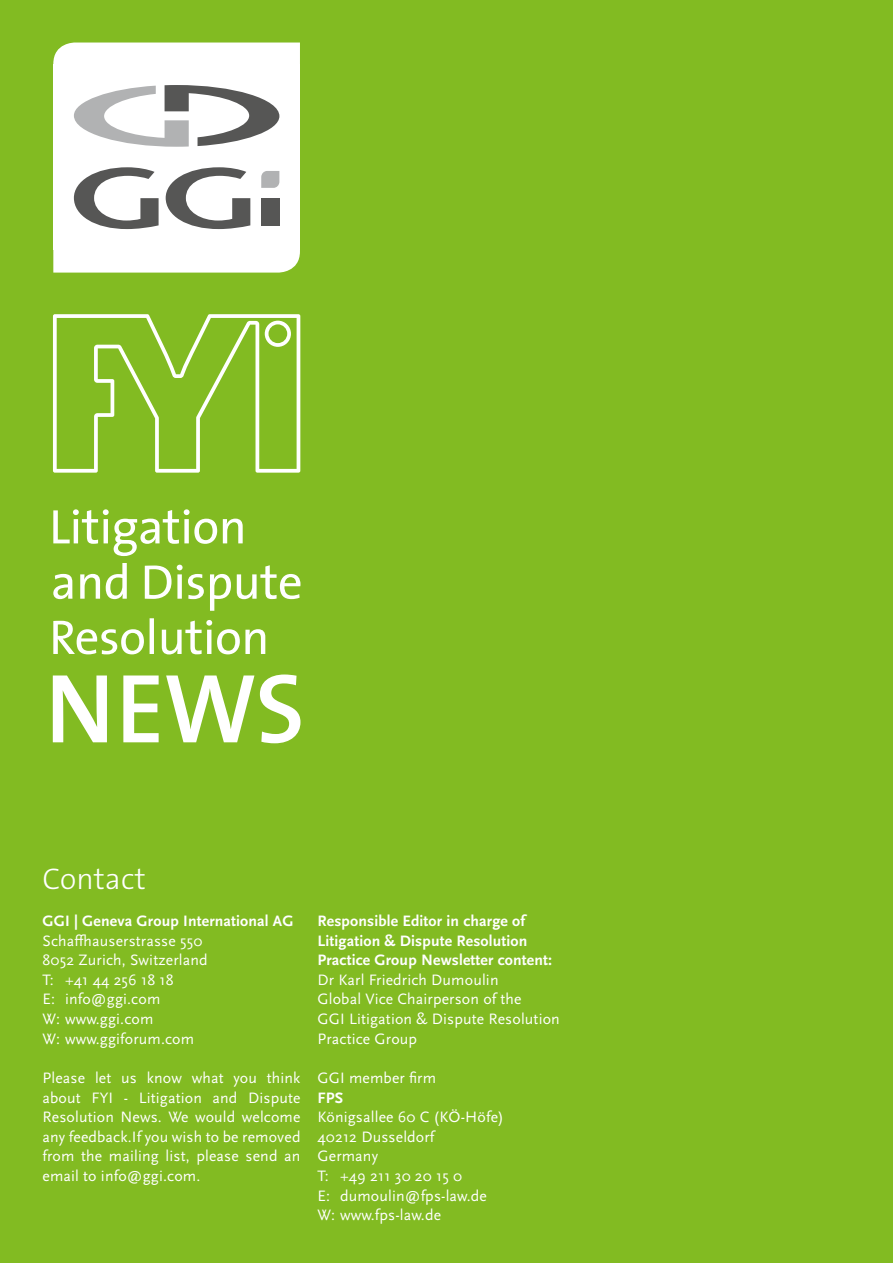
<style>
.page{position:relative;width:893px;height:1263px;background:#82bb22}
.page>*{position:absolute;margin:0;border:0;box-sizing:border-box;transform-origin:0 0}
.t1{font:300 30px "The Sans";letter-spacing:.01em;color:#fff}
.t2{font:15.75px/19.6px "Scala Sans Pro";letter-spacing:.01em;color:#fff}
.t3{font:700 15.75px/19.6px "Scala Sans Pro";letter-spacing:.01em;color:#fff}
</style>
<div class="page">
<svg style="left:53px;top:43px;width:247px;height:230px"></svg>
<div style="left:53px;top:64px;width:247px;height:186px;background:#fff"></div>
<div style="left:261px;top:198px;width:18px;height:27px;background:#565655"></div>
<svg style="left:74px;top:167px;width:85px;height:62px"></svg>
<svg style="left:166px;top:167px;width:84px;height:62px"></svg>
<svg style="left:261px;top:171px;width:18px;height:17px"></svg>
<svg style="left:74px;top:85px;width:205px;height:62px"></svg>
<svg style="left:53px;top:314px;width:247px;height:159px;background:#93c440"></svg>
<svg style="left:53px;top:674px;width:247px;height:69px"></svg>
<svg style="left:53px;top:618px;width:212px;height:36px"></svg>
<svg style="left:53px;top:563px;width:247px;height:48px"></svg>
<svg style="left:53px;top:509px;width:190px;height:47px"></svg>
<h1 class="t1" style="left:43px;top:854px;width:105px">Contact</h1>
<p class="t3" style="left:43px;top:911px;width:253px">GGI | Geneva Group International AG</p>
<p class="t2" style="left:43px;top:930px;width:167px">Schaffhauserstrasse 550<br>8052 Zurich, Switzerland<br>T: +41 44 256 18 18<br>E: info@ggi.com<br>W: www.ggi.com<br>W: www.ggiforum.com</p>
<p class="t2" style="left:43px;top:1068px;width:259px;text-align:justify">Please let us know what you think about FYI - Litigation and Dispute Resolution News. We would welcome any feedback.If you wish to be removed from the mailing list, please send an email to info@ggi.com.</p>
<p class="t3" style="left:317px;top:911px;width:236px">Responsible Editor in charge of<br>Litigation &amp; Dispute Resolution<br>Practice Group Newsletter content:</p>
<p class="t2" style="left:317px;top:970px;width:244px">Dr Karl Friedrich Dumoulin<br>Global Vice Chairperson of the<br>GGI Litigation &amp; Dispute Resolution<br>Practice Group</p>
<p class="t2" style="left:317px;top:1068px;width:120px">GGI member firm</p>
<p class="t3" style="left:317px;top:1087px;width:27px">FPS</p>
<p class="t2" style="left:317px;top:1107px;width:188px">Königsallee 60 C (KÖ-Höfe)<br>40212 Dusseldorf<br>Germany<br>T: +49 211 30 20 15 0<br>E: dumoulin@fps-law.de<br>W: www.fps-law.de</p>
</div>
